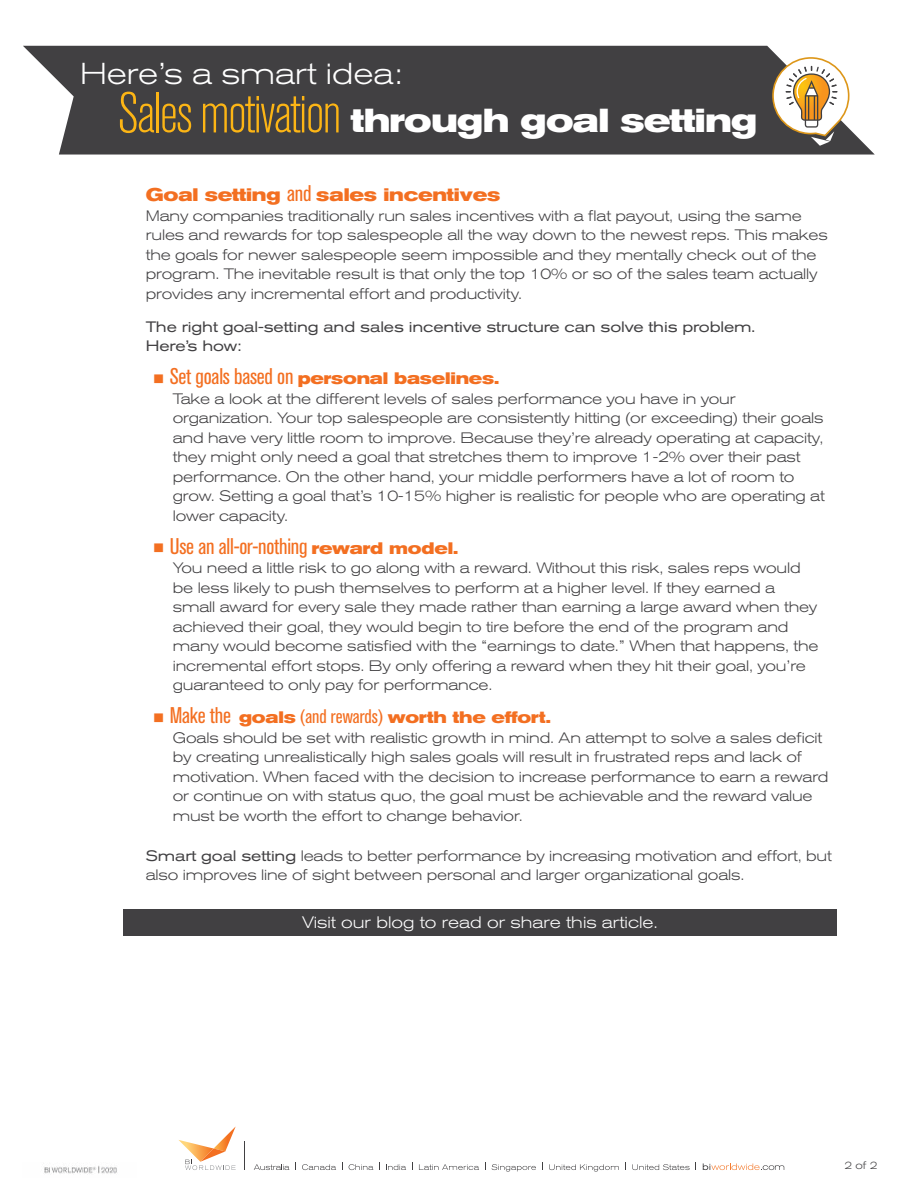
<style>
.page{position:relative;width:918px;height:1188px;background:#fff}
.page>*{position:absolute;margin:0;border:0;box-sizing:border-box;transform-origin:0 0}
.t1{font:700 expanded 33px "Akzidenz Grotesk BE";letter-spacing:-.02em;color:#fff}
.t2{font:300 expanded 30px "Akzidenz Grotesk BE";color:#fff}
.t3{font:condensed 22.5px "Akzidenz Grotesk BE";letter-spacing:-.01em;color:#f36f21}
.t4{font:700 expanded 18px "Akzidenz Grotesk BE";letter-spacing:-.01em;color:#f36f21}
.t5{font:700 expanded 16.5px "Akzidenz Grotesk BE";letter-spacing:-.01em;color:#f36f21}
.t6{font:300 expanded 16.5px "Akzidenz Grotesk BE";color:#fff}
.t7{font:300 expanded 15px/19.5px "Akzidenz Grotesk BE";letter-spacing:-.01em;color:#414042}
.t8{font:expanded 15px/19.5px "Akzidenz Grotesk BE";letter-spacing:-.01em;color:#414042}
.t9{font:300 expanded 10.5px "Akzidenz Grotesk BE";color:#414042}
.s1{font-weight:300;font-stretch:condensed;font-size:57px;color:#fcb515}
.s2{font-weight:400;font-stretch:condensed;font-size:22.5px}
.s3{font-weight:400;font-size:37.5px}
.s4{font-stretch:expanded;font-size:37.5px}
.s5{font-weight:700;font-stretch:expanded;font-size:16.5px}
.s6{font-weight:400;font-stretch:condensed;font-size:19.5px}
.s7{font-weight:400}
</style>
<div class="page">
<svg style="left:178px;top:1126px;width:58px;height:44px"></svg>
<svg style="left:244px;top:1142px;width:1px;height:28px"></svg>
<svg style="left:254px;top:1164px;width:35px;height:6px"></svg>
<svg style="left:302px;top:1164px;width:34px;height:6px"></svg>
<svg style="left:349px;top:1164px;width:24px;height:6px"></svg>
<svg style="left:386px;top:1164px;width:20px;height:6px"></svg>
<svg style="left:419px;top:1164px;width:60px;height:6px"></svg>
<svg style="left:492px;top:1164px;width:44px;height:8px"></svg>
<svg style="left:549px;top:1164px;width:70px;height:8px"></svg>
<svg style="left:632px;top:1164px;width:58px;height:6px"></svg>
<svg style="left:703px;top:1163px;width:81px;height:7px"></svg>
<div style="left:123px;top:909px;width:714px;height:27px;background:#414042"></div>
<img style="left:44px;top:1165px;width:73px;height:9px">
<svg style="left:23px;top:46px;width:852px;height:109px;background:#515052"></svg>
<svg style="left:771px;top:56px;width:79px;height:90px"></svg>
<h2 class="t2" style="left:80px;top:57px;width:324px">Here’s a smart idea:</h2>
<h1 class="t1" style="left:118px;top:102px;width:641px"><span class="s1">Sales motivation</span> through goal setting</h1>
<p class="t4" style="left:146px;top:185px;width:356px">Goal setting <span class="s2">and</span> sales incentives</p>
<p class="t7" style="left:146px;top:206px;width:683px">Many companies traditionally run sales incentives with a flat payout, using the same rules and rewards for top salespeople all the way down to the newest reps. This makes the goals for newer salespeople seem impossible and they mentally check out of the program. The inevitable result is that only the top 10% or so of the sales team actually provides any incremental effort and productivity.</p>
<p class="t8" style="left:146px;top:317px;width:611px">The right goal-setting and sales incentive structure can solve this problem.<br>Here’s how:</p>
<p class="t5" style="left:153px;top:369px;width:348px"><span class="s3">•</span> <span class="s2">Set goals based on</span> personal baselines.</p>
<p class="t7" style="left:173px;top:389px;width:654px">Take a look at the different levels of sales performance you have in your organization. Your top salespeople are consistently hitting (or exceeding) their goals and have very little room to improve. Because they’re already operating at capacity, they might only need a goal that stretches them to improve 1-2% over their past performance. On the other hand, your middle performers have a lot of room to grow. Setting a goal that’s 10-15% higher is realistic for people who are operating at lower capacity.</p>
<h3 class="t3" style="left:153px;top:533px;width:307px"><span class="s4">•</span> Use an all-or-nothing <span class="s5">reward model.</span></h3>
<p class="t7" style="left:173px;top:558px;width:647px">You need a little risk to go along with a reward. Without this risk, sales reps would be less likely to push themselves to perform at a higher level. If they earned a small award for every sale they made rather than earning a large award when they achieved their goal, they would begin to tire before the end of the program and many would become satisfied with the “earnings to date.” When that happens, the incremental effort stops. By only offering a reward when they hit their goal, you’re guaranteed to only pay for performance.</p>
<p class="t5" style="left:153px;top:708px;width:400px"><span class="s3">•</span> <span class="s2">Make the</span> goals <span class="s6">(and rewards)</span> worth the effort.</p>
<p class="t7" style="left:173px;top:728px;width:657px">Goals should be set with realistic growth in mind. An attempt to solve a sales deficit by creating unrealistically high sales goals will result in frustrated reps and lack of motivation. When faced with the decision to increase performance to earn a reward or continue on with status quo, the goal must be achievable and the reward value must be worth the effort to change behavior.</p>
<p class="t7" style="left:146px;top:846px;width:687px"><span class="s7">Smart goal setting</span> leads to better performance by increasing motivation and effort, but also improves line of sight between personal and larger organizational goals.</p>
<p class="t6" style="left:302px;top:913px;width:357px">Visit our blog to read or share this article.</p>
<p class="t9" style="left:844px;top:1159px;width:35px">2 of 2</p>
</div>
